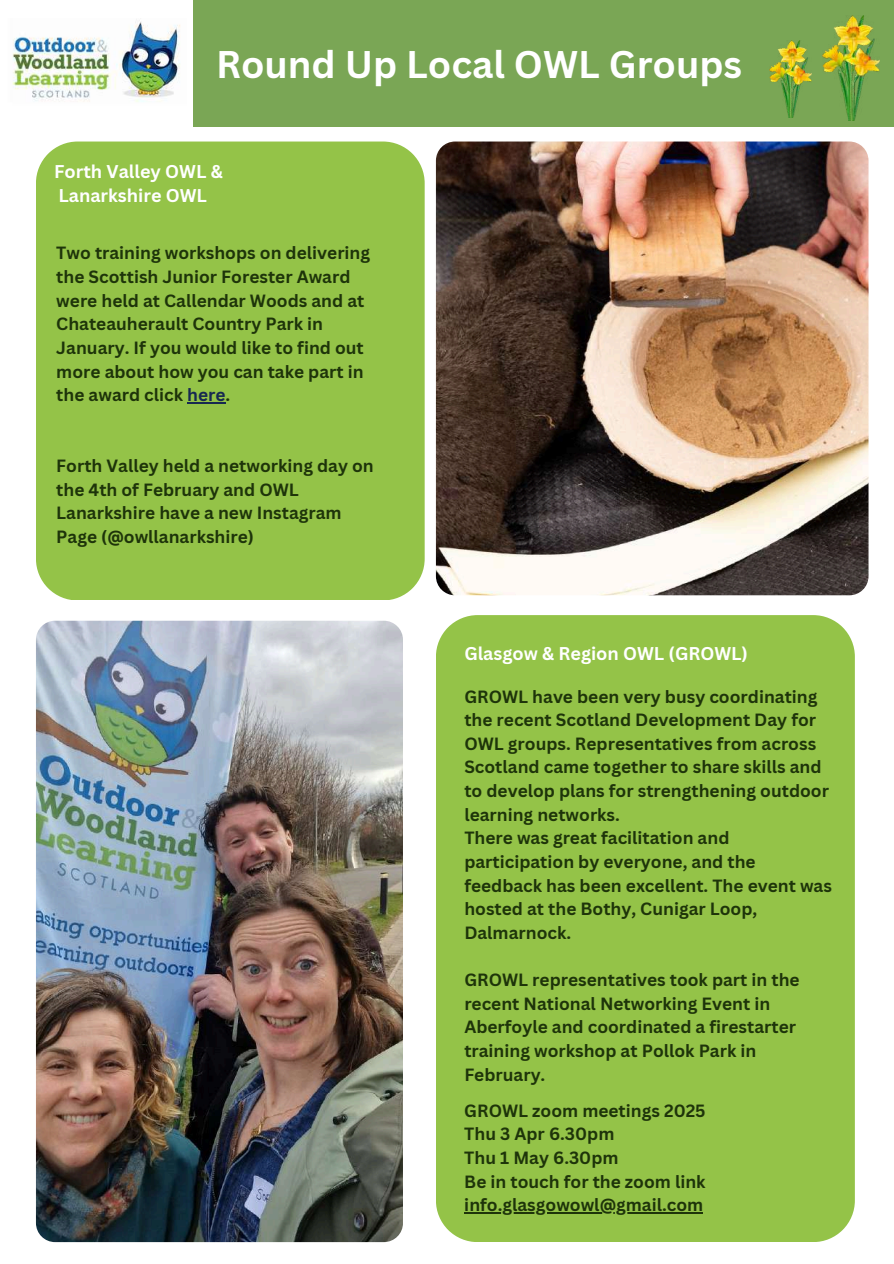
<style>
.page{position:relative;width:894px;height:1264px;background:#fff}
.page>*{position:absolute;margin:0;border:0;box-sizing:border-box;transform-origin:0 0}
.t1{font:700 37.5px "Canva Sans";color:#fff}
.t2{font:700 18px/24.8px "Canva Sans";color:#fff}
.t3{font:700 17.25px/23.7px "Canva Sans";color:#1e340a}
.s1{color:#172951}
</style>
<div class="page">
<div style="left:0;top:0;width:893px;height:126px;background:#7aa655"></div>
<img style="left:0;top:0;width:192px;height:126px">
<div style="left:36px;top:141px;width:388px;height:459px;background:#94c348"></div>
<img style="left:36px;top:620px;width:367px;height:622px;border-radius:19px">
<img style="left:436px;top:141px;width:432px;height:454px;border-radius:19px">
<div style="left:436px;top:615px;width:418px;height:626px;background:#94c348"></div>
<hr style="left:187px;top:402px;width:38px;height:1px;background:#172951">
<img style="left:822px;top:15px;width:57px;height:105px">
<img style="left:769px;top:41px;width:42px;height:76px">
<hr style="left:464px;top:1212px;width:239px;height:1px;background:#1e340a">
<h1 class="t1" style="left:216px;top:38px;width:527px">Round Up Local OWL Groups</h1>
<p class="t2" style="left:54px;top:158px;width:170px">Forth Valley OWL &amp;<br>Lanarkshire OWL</p>
<p class="t3" style="left:56px;top:241px;width:315px">Two training workshops on delivering the Scottish Junior Forester Award were held at Callendar Woods and at<br>Chateauherault Country Park in<br>January. If you would like to find out more about how you can take part in the award click <span class="s1">here</span>.</p>
<p class="t3" style="left:56px;top:453px;width:319px">Forth Valley held a networking day on the 4th of February and OWL<br>Lanarkshire have a new Instagram<br>Page (@owllanarkshire)</p>
<p class="t2" style="left:464px;top:640px;width:285px">Glasgow &amp; Region OWL (GROWL)</p>
<p class="t3" style="left:464px;top:684px;width:369px">GROWL have been very busy coordinating the recent Scotland Development Day for OWL groups. Representatives from across Scotland came together to share skills and to develop plans for strengthening outdoor learning networks.<br>There was great facilitation and participation by everyone, and the feedback has been excellent. The event was hosted at the Bothy, Cunigar Loop, Dalmarnock.</p>
<p class="t3" style="left:464px;top:967px;width:337px">GROWL representatives took part in the recent National Networking Event in<br>Aberfoyle and coordinated a firestarter training workshop at Pollok Park in<br>February.</p>
<p class="t3" style="left:464px;top:1098px;width:243px">GROWL zoom meetings 2025<br>Thu 3 Apr 6.30pm<br>Thu 1 May 6.30pm<br>Be in touch for the zoom link info.glasgowowl@gmail.com</p>
</div>
